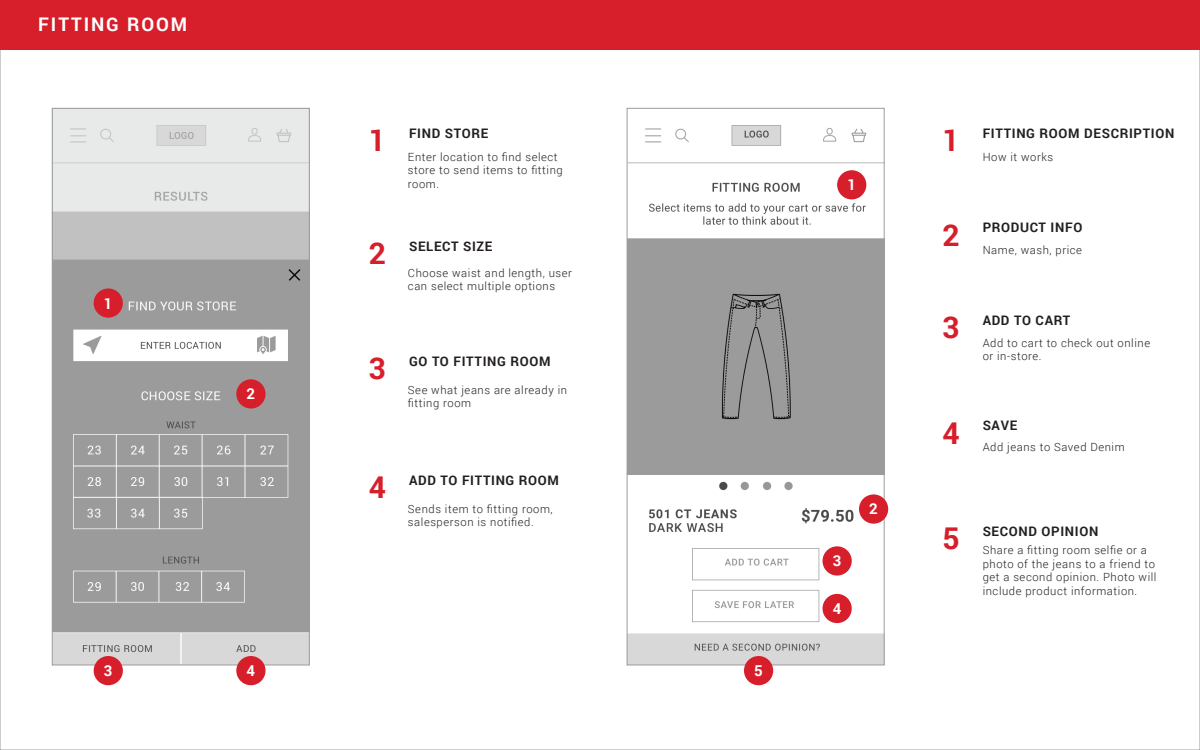
<style>
.page{position:relative;width:1200px;height:750px;background:#fff}
.page>*{position:absolute;margin:0;border:0;box-sizing:border-box;transform-origin:0 0}
.t1{font:700 30px "Roboto";color:#d61f2b}
.t2{font:700 18.75px "Roboto";letter-spacing:.1em;color:#fff}
.t3{font:700 15px "Roboto";color:#fff}
.t4{font:700 13.12px "Roboto";letter-spacing:.05em;color:#231f20}
.t5{font:300 11.25px/13.5px "Roboto";letter-spacing:.05em;color:#231f20}
</style>
<div class="page">
<div style="left:0;top:0;width:1200px;height:49px;background:#d61f2b"></div>
<img style="left:54px;top:110px;width:254px;height:553px">
<div style="left:52px;top:108px;width:258px;height:557px;border:1px solid #9b9b9b"></div>
<img style="left:629px;top:125px;width:253px;height:538px">
<div style="left:627px;top:108px;width:257px;height:557px;border:1px solid #9b9b9b"></div>
<div style="left:94px;top:288px;width:29px;height:30px;background:#d61f2b;border-radius:50%"></div>
<div style="left:236px;top:379px;width:30px;height:30px;background:#d61f2b;border-radius:50%"></div>
<div style="left:94px;top:656px;width:29px;height:29px;background:#d61f2b;border-radius:50%"></div>
<div style="left:236px;top:656px;width:30px;height:29px;background:#d61f2b;border-radius:50%"></div>
<div style="left:837px;top:170px;width:29px;height:29px;background:#d61f2b;border-radius:50%"></div>
<div style="left:859px;top:494px;width:29px;height:30px;background:#d61f2b;border-radius:50%"></div>
<div style="left:823px;top:546px;width:29px;height:30px;background:#d61f2b;border-radius:50%"></div>
<div style="left:823px;top:594px;width:29px;height:29px;background:#d61f2b;border-radius:50%"></div>
<div style="left:744px;top:656px;width:29px;height:29px;background:#d61f2b;border-radius:50%"></div>
<h2 class="t2" style="left:38px;top:11px;width:150px">FITTING ROOM</h2>
<h3 class="t3" style="left:104px;top:293px;width:10px">1</h3>
<h3 class="t3" style="left:247px;top:383px;width:10px">2</h3>
<h3 class="t3" style="left:104px;top:660px;width:10px">3</h3>
<h3 class="t3" style="left:247px;top:660px;width:10px">4</h3>
<h1 class="t1" style="left:369px;top:120px;width:19px">1</h1>
<h1 class="t1" style="left:369px;top:232px;width:19px">2</h1>
<p class="t4" style="left:409px;top:124px;width:81px">FIND STORE</p>
<p class="t5" style="left:408px;top:150px;width:156px">Enter location to find select store to send items to fitting room.</p>
<p class="t4" style="left:409px;top:237px;width:85px">SELECT SIZE</p>
<p class="t5" style="left:408px;top:266px;width:166px">Choose waist and length, user can select multiple options</p>
<h1 class="t1" style="left:369px;top:347px;width:19px">3</h1>
<p class="t4" style="left:409px;top:352px;width:143px">GO TO FITTING ROOM</p>
<p class="t5" style="left:408px;top:383px;width:161px">See what jeans are already in fitting room</p>
<h1 class="t1" style="left:369px;top:466px;width:19px">4</h1>
<p class="t4" style="left:409px;top:471px;width:151px">ADD TO FITTING ROOM</p>
<p class="t5" style="left:408px;top:501px;width:146px">Sends item to fitting room, salesperson is notified.</p>
<h3 class="t3" style="left:754px;top:660px;width:10px">5</h3>
<h3 class="t3" style="left:847px;top:175px;width:10px">1</h3>
<h3 class="t3" style="left:833px;top:550px;width:10px">3</h3>
<h3 class="t3" style="left:833px;top:598px;width:10px">4</h3>
<h3 class="t3" style="left:869px;top:498px;width:10px">2</h3>
<h1 class="t1" style="left:943px;top:120px;width:19px">1</h1>
<p class="t4" style="left:983px;top:124px;width:193px">FITTING ROOM DESCRIPTION</p>
<p class="t5" style="left:983px;top:150px;width:72px">How it works</p>
<h1 class="t1" style="left:943px;top:214px;width:19px">2</h1>
<h1 class="t1" style="left:943px;top:306px;width:19px">3</h1>
<p class="t4" style="left:983px;top:218px;width:101px">PRODUCT INFO</p>
<p class="t5" style="left:983px;top:243px;width:101px">Name, wash, price</p>
<p class="t4" style="left:983px;top:311px;width:89px">ADD TO CART</p>
<p class="t5" style="left:983px;top:335px;width:169px">Add to cart to check out online or in-store.</p>
<h1 class="t1" style="left:943px;top:412px;width:19px">4</h1>
<p class="t4" style="left:983px;top:416px;width:36px">SAVE</p>
<p class="t5" style="left:983px;top:440px;width:143px">Add jeans to Saved Denim</p>
<h1 class="t1" style="left:943px;top:518px;width:19px">5</h1>
<p class="t4" style="left:983px;top:522px;width:117px">SECOND OPINION</p>
<p class="t5" style="left:983px;top:543px;width:175px">Share a fitting room selfie or a photo of the jeans to a friend to get a second opinion. Photo will include product information.</p>
</div>
